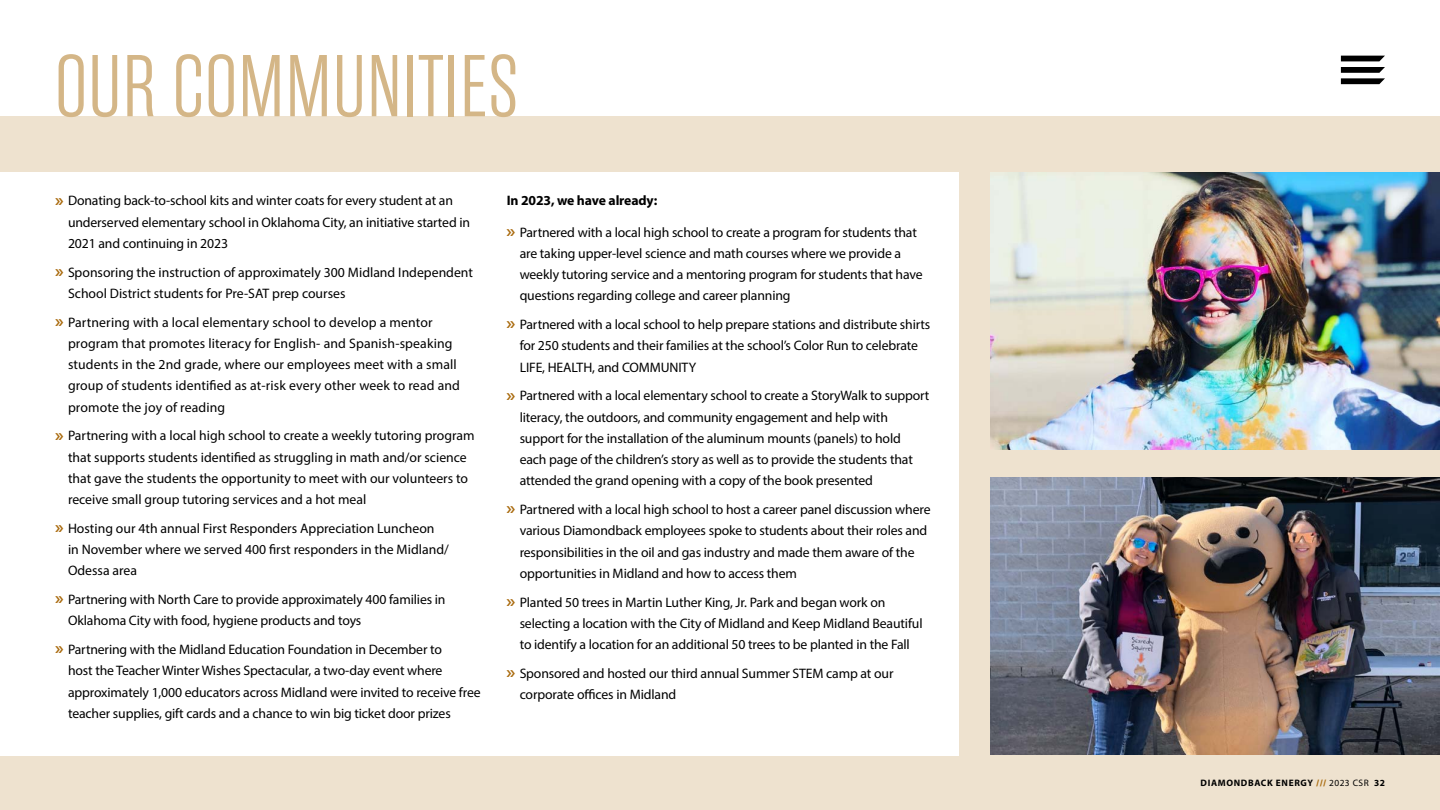
<style>
.page{position:relative;width:1440px;height:810px;background:#fff}
.page>*{position:absolute;margin:0;border:0;box-sizing:border-box;transform-origin:0 0}
.t1{font:300 87.5px "Rama Gothic E";letter-spacing:.01em;color:#d4b687}
.t2{font:13.75px/21.2px "Myriad Pro";letter-spacing:-.01em;color:#000}
.t3{font:13.75px/21.2px "Myriad Pro";letter-spacing:.01em;color:#000}
.t4{font:700 13.75px "Myriad Pro";letter-spacing:-.01em;color:#000}
.t5{font:700 9.38px "Myriad Pro";letter-spacing:.07em;color:#000}
.s1{font-weight:900;color:#aa6c10}
.s2{font-weight:400}
</style>
<div class="page">
<div style="left:0;top:116px;width:1440px;height:694px;background:#eee2cf"></div>
<svg style="left:1341px;top:56px;width:44px;height:5px"></svg>
<svg style="left:1341px;top:67px;width:44px;height:17px"></svg>
<div style="left:0;top:172px;width:958px;height:584px;background:#fff"></div>
<img style="left:990px;top:172px;width:450px;height:278px">
<img style="left:990px;top:478px;width:450px;height:277px">
<h1 class="t1" style="left:55px;top:40px;width:465px">OUR COMMUNITIES</h1>
<p class="t2" style="left:68px;top:190px;width:404px">Donating back-to-school kits and winter coats for every student at an underserved elementary school in Oklahoma City, an initiative started in<br>2021 and continuing in 2023</p>
<p class="t2" style="left:68px;top:261px;width:407px">Sponsoring the instruction of approximately 300 Midland Independent<br>School District students for Pre-SAT prep courses</p>
<p class="t3" style="left:68px;top:311px;width:394px">Partnering with a local elementary school to develop a mentor program that promotes literacy for English- and Spanish-speaking students in the 2nd grade, where our employees meet with a small group of students identified as at-risk every other week to read and promote the joy of reading</p>
<p class="t2" style="left:68px;top:425px;width:408px">Partnering with a local high school to create a weekly tutoring program that supports students identified as struggling in math and/or science that gave the students the opportunity to meet with our volunteers to receive small group tutoring services and a hot meal</p>
<p class="t2" style="left:68px;top:517px;width:382px">Hosting our 4th annual First Responders Appreciation Luncheon in November where we served 400 first responders in the Midland/<br>Odessa area</p>
<p class="t2" style="left:68px;top:589px;width:379px">Partnering with North Care to provide approximately 400 families in<br>Oklahoma City with food, hygiene products and toys</p>
<p class="t2" style="left:68px;top:639px;width:414px">Partnering with the Midland Education Foundation in December to<br>host the Teacher Winter Wishes Spectacular, a two-day event where approximately 1,000 educators across Midland were invited to receive free teacher supplies, gift cards and a chance to win big ticket door prizes</p>
<p class="t4" style="left:507px;top:192px;width:152px">In 2023, we have already:</p>
<p class="t2" style="left:520px;top:221px;width:405px">Partnered with a local high school to create a program for students that are taking upper-level science and math courses where we provide a weekly tutoring service and a mentoring program for students that have questions regarding college and career planning</p>
<p class="t2" style="left:520px;top:314px;width:412px">Partnered with a local school to help prepare stations and distribute shirts for 250 students and their families at the school’s Color Run to celebrate<br>LIFE, HEALTH, and COMMUNITY</p>
<p class="t2" style="left:520px;top:385px;width:411px">Partnered with a local elementary school to create a StoryWalk to support literacy, the outdoors, and community engagement and help with support for the installation of the aluminum mounts (panels) to hold each page of the children’s story as well as to provide the students that attended the grand opening with a copy of the book presented</p>
<p class="t2" style="left:520px;top:499px;width:412px">Partnered with a local high school to host a career panel discussion where various Diamondback employees spoke to students about their roles and responsibilities in the oil and gas industry and made them aware of the opportunities in Midland and how to access them</p>
<p class="t2" style="left:520px;top:591px;width:404px">Planted 50 trees in Martin Luther King, Jr. Park and began work on selecting a location with the City of Midland and Keep Midland Beautiful to identify a location for an additional 50 trees to be planted in the Fall</p>
<p class="t2" style="left:520px;top:662px;width:375px">Sponsored and hosted our third annual Summer STEM camp at our corporate offices in Midland</p>
<p class="t5" style="left:1201px;top:776px;width:186px">DIAMONDBACK ENERGY <span class="s1">///</span> <span class="s2">2023 CSR</span> 32</p>
</div>
